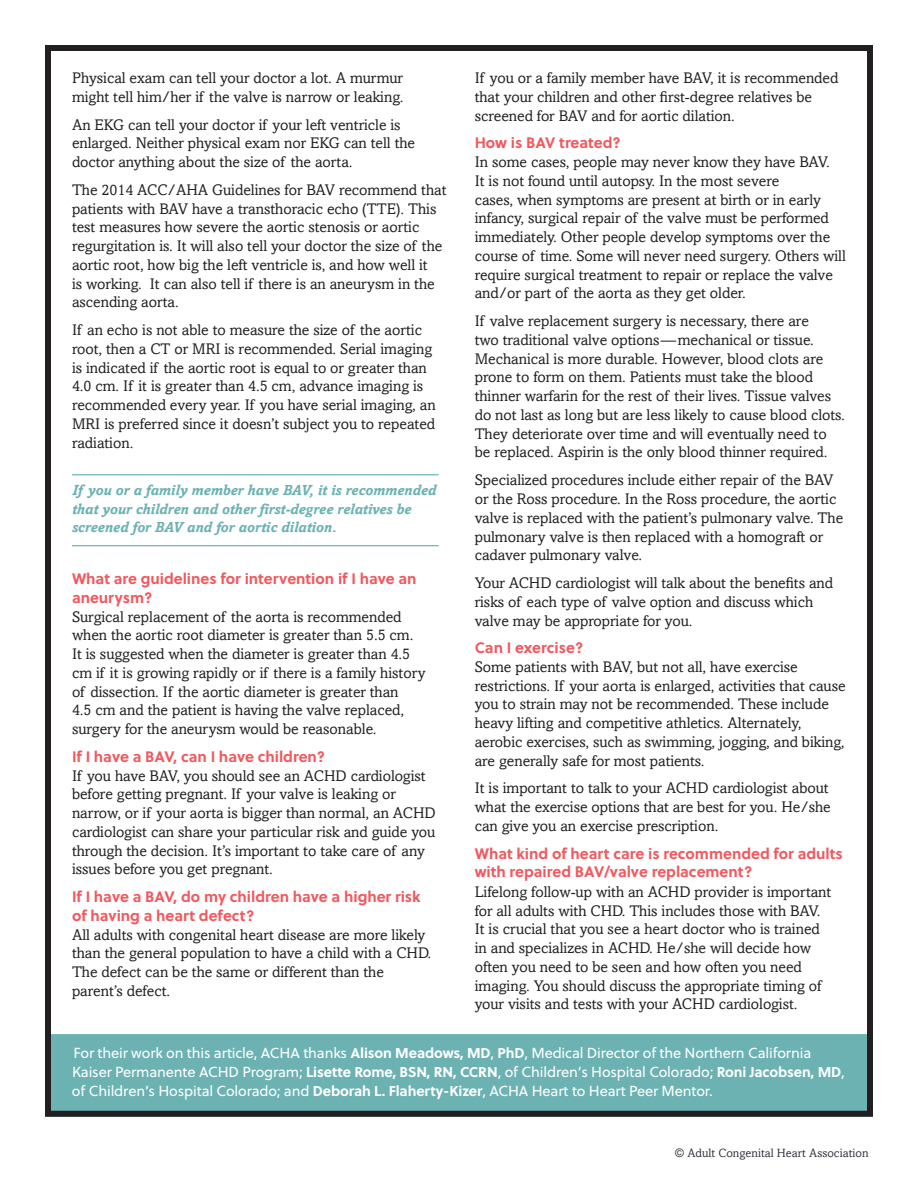
<style>
.page{position:relative;width:918px;height:1188px;background:#fff}
.page>*{position:absolute;margin:0;border:0;box-sizing:border-box;transform-origin:0 0}
.t1{font:15.3px/18.8px "Amasis";color:#231f20}
.t2{font:700 15.15px/18.8px "Soleil";color:#f0595f}
.t3{font:italic 700 14.7px/18.8px "Amasis";color:#6cb2b2}
.t4{font:14.55px/19px "Soleil";letter-spacing:-.01em;color:#fff}
.t5{font:12px "Amasis";color:#38353d}
.s1{font-weight:700;font-size:14.25px}
</style>
<div class="page">
<div style="left:45px;top:1034px;width:828px;height:83px;background:#6cb2b2;border:6px solid #6cb2b2"></div>
<div style="left:45px;top:45px;width:828px;height:1072px;border:6px solid #231f20"></div>
<hr style="left:72px;top:474px;width:367px;height:1px;background:#6cb2b2">
<hr style="left:72px;top:545px;width:367px;height:1px;background:#6cb2b2">
<p class="t1" style="left:72px;top:69px;width:333px">Physical exam can tell your doctor a lot. A murmur might tell him/her if the valve is narrow or leaking.</p>
<p class="t1" style="left:72px;top:115px;width:345px">An EKG can tell your doctor if your left ventricle is enlarged. Neither physical exam nor EKG can tell the doctor anything about the size of the aorta.</p>
<p class="t1" style="left:72px;top:180px;width:376px">The 2014 ACC/AHA Guidelines for BAV recommend that patients with BAV have a transthoracic echo (TTE). This test measures how severe the aortic stenosis or aortic regurgitation is. It will also tell your doctor the size of the aortic root, how big the left ventricle is, and how well it<br>is working. It can also tell if there is an aneurysm in the ascending aorta.</p>
<p class="t1" style="left:72px;top:321px;width:365px">If an echo is not able to measure the size of the aortic root, then a CT or MRI is recommended. Serial imaging is indicated if the aortic root is equal to or greater than 4.0 cm. If it is greater than 4.5 cm, advance imaging is recommended every year. If you have serial imaging, an MRI is preferred since it doesn’t subject you to repeated radiation.</p>
<p class="t3" style="left:72px;top:480px;width:366px">If you or a family member have BAV, it is recommended that your children and other first-degree relatives be screened for BAV and for aortic dilation.</p>
<p class="t2" style="left:72px;top:569px;width:346px">What are guidelines for intervention if I have an aneurysm?</p>
<p class="t1" style="left:72px;top:607px;width:355px">Surgical replacement of the aorta is recommended when the aortic root diameter is greater than 5.5 cm.<br>It is suggested when the diameter is greater than 4.5 cm if it is growing rapidly or if there is a family history of dissection. If the aortic diameter is greater than<br>4.5 cm and the patient is having the valve replaced, surgery for the aneurysm would be reasonable.</p>
<p class="t2" style="left:72px;top:746px;width:255px">If I have a BAV, can I have children?</p>
<p class="t1" style="left:72px;top:766px;width:365px">If you have BAV, you should see an ACHD cardiologist before getting pregnant. If your valve is leaking or narrow, or if your aorta is bigger than normal, an ACHD cardiologist can share your particular risk and guide you through the decision. It’s important to take care of any issues before you get pregnant.</p>
<p class="t2" style="left:72px;top:887px;width:350px">If I have a BAV, do my children have a higher risk of having a heart defect?</p>
<p class="t1" style="left:72px;top:925px;width:361px">All adults with congenital heart disease are more likely than the general population to have a child with a CHD.<br>The defect can be the same or different than the parent’s defect.</p>
<p class="t1" style="left:475px;top:69px;width:365px">If you or a family member have BAV, it is recommended that your children and other first-degree relatives be screened for BAV and for aortic dilation.</p>
<p class="t2" style="left:475px;top:133px;width:148px">How is BAV treated?</p>
<p class="t1" style="left:475px;top:153px;width:373px">In some cases, people may never know they have BAV.<br>It is not found until autopsy. In the most severe<br>cases, when symptoms are present at birth or in early infancy, surgical repair of the valve must be performed immediately. Other people develop symptoms over the course of time. Some will never need surgery. Others will require surgical treatment to repair or replace the valve and/or part of the aorta as they get older.</p>
<p class="t1" style="left:475px;top:312px;width:372px">If valve replacement surgery is necessary, there are<br>two traditional valve options—mechanical or tissue.<br>Mechanical is more durable. However, blood clots are prone to form on them. Patients must take the blood thinner warfarin for the rest of their lives. Tissue valves do not last as long but are less likely to cause blood clots.<br>They deteriorate over time and will eventually need to be replaced. Aspirin is the only blood thinner required.</p>
<p class="t1" style="left:475px;top:471px;width:370px">Specialized procedures include either repair of the BAV or the Ross procedure. In the Ross procedure, the aortic valve is replaced with the patient’s pulmonary valve. The pulmonary valve is then replaced with a homograft or cadaver pulmonary valve.</p>
<p class="t1" style="left:475px;top:573px;width:360px">Your ACHD cardiologist will talk about the benefits and risks of each type of valve option and discuss which valve may be appropriate for you.</p>
<p class="t2" style="left:475px;top:638px;width:110px">Can I exercise?</p>
<p class="t1" style="left:475px;top:657px;width:372px">Some patients with BAV, but not all, have exercise restrictions. If your aorta is enlarged, activities that cause you to strain may not be recommended. These include heavy lifting and competitive athletics. Alternately, aerobic exercises, such as swimming, jogging, and biking, are generally safe for most patients.</p>
<p class="t1" style="left:475px;top:779px;width:358px">It is important to talk to your ACHD cardiologist about what the exercise options that are best for you. He/she can give you an exercise prescription.</p>
<p class="t2" style="left:475px;top:843px;width:370px">What kind of heart care is recommended for adults with repaired BAV/valve replacement?</p>
<p class="t1" style="left:475px;top:882px;width:358px">Lifelong follow-up with an ACHD provider is important for all adults with CHD. This includes those with BAV.<br>It is crucial that you see a heart doctor who is trained in and specializes in ACHD. He/she will decide how often you need to be seen and how often you need imaging. You should discuss the appropriate timing of your visits and tests with your ACHD cardiologist.</p>
<p class="t4" style="left:72px;top:1043px;width:774px">For their work on this article, ACHA thanks <span class="s1">Alison Meadows, MD</span>, <span class="s1">PhD</span>, Medical Director of the Northern California<br>Kaiser Permanente ACHD Program; <span class="s1">Lisette Rome, BSN, RN, CCRN</span>, of Children’s Hospital Colorado; <span class="s1">Roni Jacobsen, MD</span>, of Children’s Hospital Colorado; and <span class="s1">Deborah L. Flaherty-Kizer</span>, ACHA Heart to Heart Peer Mentor.</p>
<p class="t5" style="left:675px;top:1146px;width:195px">© Adult Congenital Heart Association</p>
</div>
